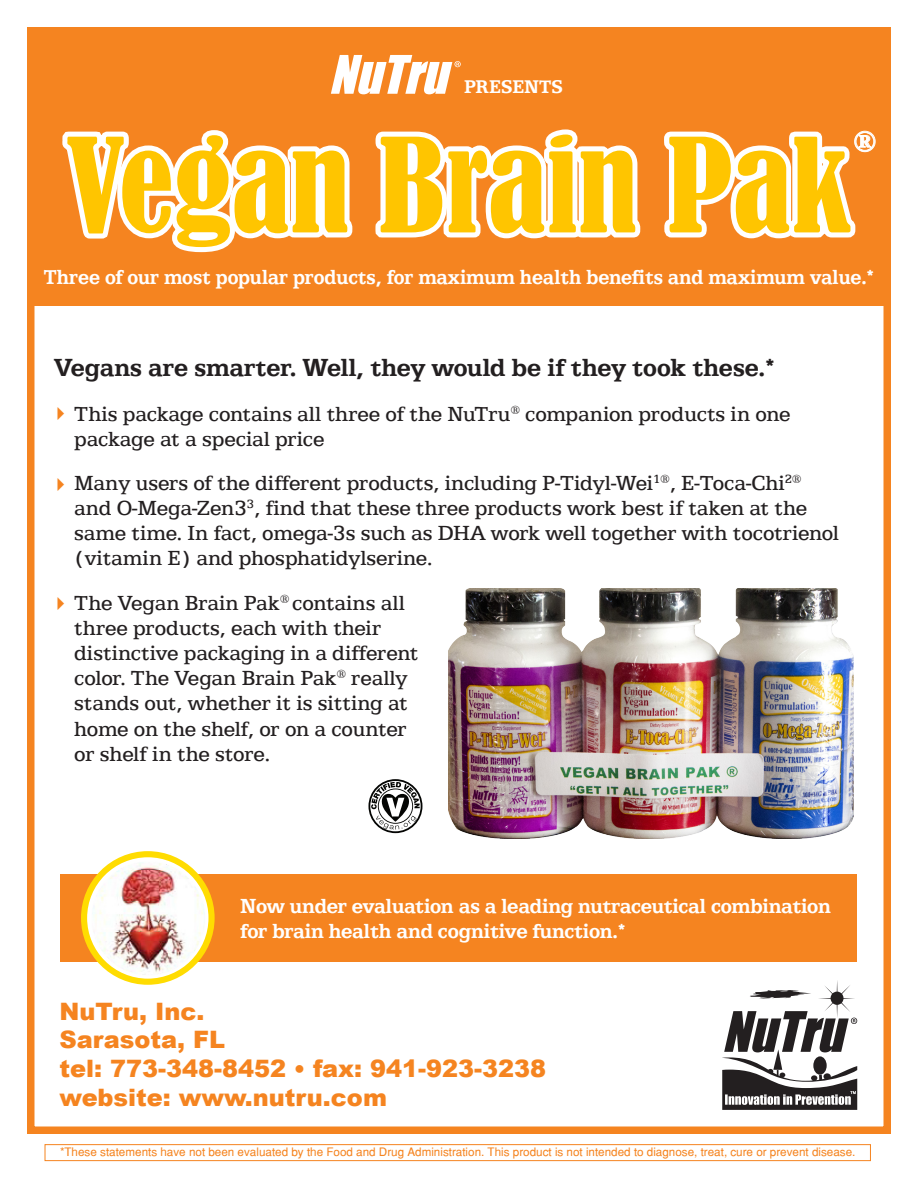
<style>
.page{position:relative;width:918px;height:1188px;background:#fff}
.page>*{position:absolute;margin:0;border:0;box-sizing:border-box;transform-origin:0 0}
.t1{font:condensed 121.5px "Bernard";color:#ffc500}
.t2{font:condensed 29.55px "Bernard";color:#fff}
.t3{font:700 25.5px "Egyptian Text";color:#231f20}
.t4{font:900 24px "Arial";color:#f58420}
.t5{font:21px/25.2px "Egyptian Text";color:#231f20}
.t6{font:700 21px/25.2px "Egyptian Text";letter-spacing:-.005em;color:#fff}
.t7{font:700 21px "Egyptian Text";letter-spacing:-.005em;color:#fff;scale:.95 1}
.t8{font:700 18.9px "Egyptian Text";color:#fff}
.t9{font:11.7px "Helvetica";color:#f58420}
.s1{font-size:18px}
</style>
<div class="page">
<div style="left:27px;top:27px;width:864px;height:1107px;border:8px solid #f58420"></div>
<div style="left:27px;top:29px;width:864px;height:277px;background:#f58420"></div>
<svg style="left:722px;top:980px;width:135px;height:130px"></svg>
<div style="left:45px;top:1144px;width:826px;height:17px;border:1px solid #f58420"></div>
<svg style="left:368px;top:779px;width:54px;height:54px"></svg>
<div style="left:61px;top:874px;width:796px;height:88px;background:#f58420"></div>
<img style="left:83px;top:853px;width:130px;height:130px">
<svg style="left:62px;top:130px;width:291px;height:123px"></svg>
<svg style="left:375px;top:129px;width:266px;height:110px"></svg>
<svg style="left:664px;top:130px;width:212px;height:109px"></svg>
<svg style="left:331px;top:55px;width:130px;height:39px"></svg>
<img style="left:448px;top:589px;width:406px;height:249px">
<p class="t8" style="left:464px;top:76px;width:100px">PRESENTS</p>
<p class="t1" style="left:66px;top:115px;width:787px">Vegan Brain Pak</p>
<p class="t2" style="left:854px;top:126px;width:24px">®</p>
<p class="t7" style="left:44px;top:265px;width:876px">Three of our most popular products, for maximum health benefits and maximum value.*</p>
<p class="t3" style="left:54px;top:354px;width:722px">Vegans are smarter. Well, they would be if they took these.*</p>
<p class="t5" style="left:74px;top:401px;width:718px">This package contains all three of the NuTru<sup>®</sup> companion products in one package at a special price</p>
<p class="t5" style="left:74px;top:471px;width:766px">Many users of the different products, including P-Tidyl-Wei<sup>1®</sup>, E-Toca-Chi<sup>2® </sup>and O-Mega-Zen3<sup>3</sup>, find that these three products work best if taken at the same time. In fact, omega-3s such as DHA work well together with tocotrienol (vitamin E) and phosphatidylserine.</p>
<p class="t5" style="left:74px;top:590px;width:346px">The Vegan Brain Pak<sup>®</sup> contains all three products, each with their distinctive packaging in a different color. The Vegan Brain Pak<sup>®</sup> really stands out, whether it is sitting at home on the shelf, or on a counter or shelf in the store.</p>
<p class="t6" style="left:240px;top:893px;width:592px">Now under evaluation as a leading nutraceutical combination for brain health and cognitive function.*</p>
<p class="t4" style="left:59px;top:994px;width:147px">NuTru, Inc.</p>
<p class="t4" style="left:59px;top:1022px;width:167px">Sarasota, FL</p>
<p class="t4" style="left:59px;top:1051px;width:488px">tel: 773-348-8452 <span class="s1">●</span> fax: 941-923-3238</p>
<p class="t4" style="left:59px;top:1080px;width:329px">website: www.nutru.com</p>
<p class="t9" style="left:60px;top:1145px;width:797px">*These statements have not been evaluated by the Food and Drug Administration. This product is not intended to diagnose, treat, cure or prevent disease.</p>
</div>
